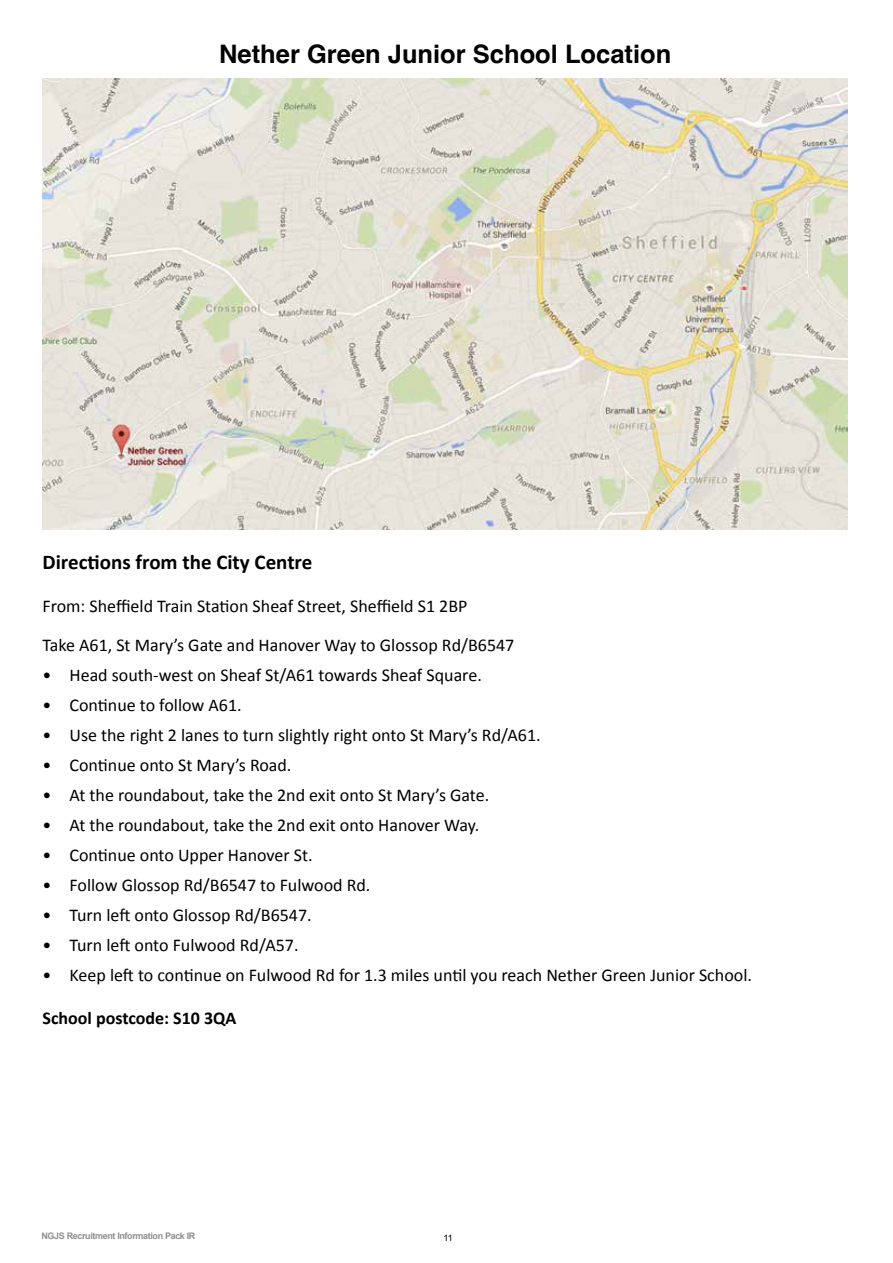
<style>
.page{position:relative;width:893px;height:1263px;background:#fff}
.page>*{position:absolute;margin:0;border:0;box-sizing:border-box;transform-origin:0 0}
.t1{font:700 25.5px "Helvetica";color:#000}
.t2{font:700 21px "Calibri";color:#000}
.t3{font:18px/39px "Calibri";color:#000}
.t4{font:700 18px "Calibri";color:#000}
.t5{font:700 9px "Arial";letter-spacing:-.04em;color:#8f8f8f}
.t6{font:9px "Arial";color:#000}
</style>
<div class="page">
<img style="left:43px;top:78px;width:805px;height:451px">
<h1 class="t1" style="left:219px;top:39px;width:454px">Nether Green Junior School Location</h1>
<p class="t2" style="left:43px;top:547px;width:271px">Directions from the City Centre</p>
<p class="t3" style="left:43px;top:586px;width:473px">From: Sheffield Train Station Sheaf Street, Sheffield S1 2BP<br>Take A61, St Mary’s Gate and Hanover Way to Glossop Rd/B6547</p>
<p class="t3" style="left:43px;top:655px;width:441px">• Head south-west on Sheaf St/A61 towards Sheaf Square.</p>
<p class="t3" style="left:43px;top:685px;width:201px">• Continue to follow A61.</p>
<p class="t3" style="left:43px;top:715px;width:500px">• Use the right 2 lanes to turn slightly right onto St Mary’s Rd/A61.</p>
<p class="t3" style="left:43px;top:745px;width:250px">• Continue onto St Mary’s Road.</p>
<p class="t3" style="left:43px;top:775px;width:448px">• At the roundabout, take the 2nd exit onto St Mary’s Gate.</p>
<p class="t3" style="left:43px;top:805px;width:438px">• At the roundabout, take the 2nd exit onto Hanover Way.</p>
<p class="t3" style="left:43px;top:835px;width:272px">• Continue onto Upper Hanover St.</p>
<p class="t3" style="left:43px;top:865px;width:329px">• Follow Glossop Rd/B6547 to Fulwood Rd.</p>
<p class="t3" style="left:43px;top:895px;width:271px">• Turn left onto Glossop Rd/B6547.</p>
<p class="t3" style="left:43px;top:925px;width:258px">• Turn left onto Fulwood Rd/A57.</p>
<p class="t3" style="left:43px;top:955px;width:711px">• Keep left to continue on Fulwood Rd for 1.3 miles until you reach Nether Green Junior School.</p>
<p class="t4" style="left:43px;top:1005px;width:195px">School postcode: S10 3QA</p>
<p class="t5" style="left:41px;top:1229px;width:155px">NGJS Recruitment Information Pack IR</p>
<p class="t6" style="left:443px;top:1232px;width:11px">11</p>
</div>
